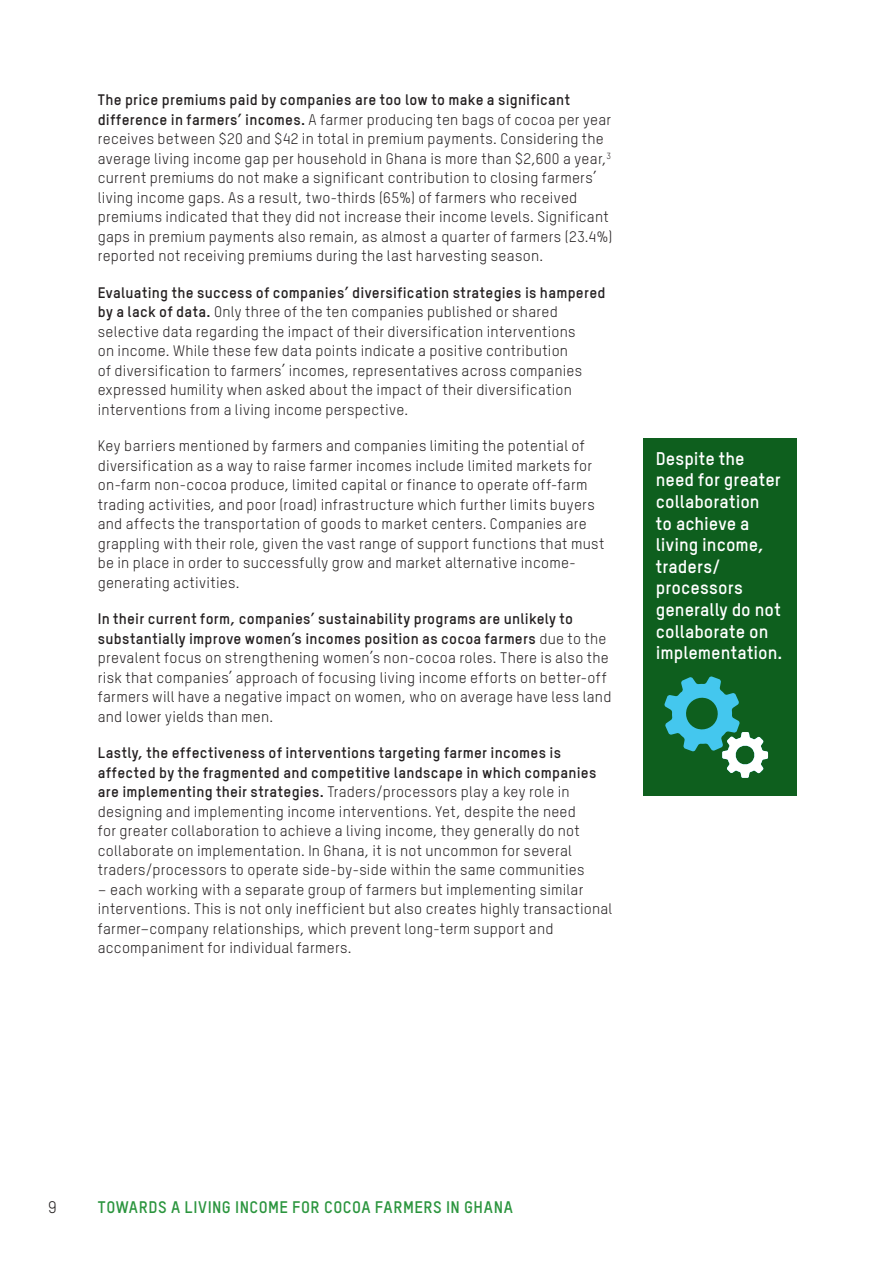
<style>
.page{position:relative;width:893px;height:1263px;background:#fff}
.page>*{position:absolute;margin:0;border:0;box-sizing:border-box;transform-origin:0 0}
.Body_copy{font:700 18px/21.6px "Oxfam TSTARPRO";color:#fff}
.t1{font:700 16.5px "Oxfam TSTARPRO";letter-spacing:.03em;color:#2b953e}
.t2{font:16.5px "Oxfam TSTARPRO";color:#231f20}
.Body_copy-2{font:15px/19.5px "Oxfam TSTARPRO";letter-spacing:.015em;color:#231f20}
.s1{font-weight:700}
</style>
<div class="page">
<div style="left:643px;top:438px;width:153px;height:357px;background:#0e5f1e"></div>
<svg style="left:664px;top:676px;width:104px;height:102px"></svg>
<p class="Body_copy-2" style="left:98px;top:90px;width:516px"><span class="s1">The price premiums paid by companies are too low to make a significant difference in farmers’ incomes.</span> A farmer producing ten bags of cocoa per year receives between $20 and $42 in total in premium payments. Considering the average living income gap per household in Ghana is more than $2,600 a year,<sup>3 </sup>current premiums do not make a significant contribution to closing farmers’ living income gaps. As a result, two-thirds (65%) of farmers who received premiums indicated that they did not increase their income levels. Significant gaps in premium payments also remain, as almost a quarter of farmers (23.4%) reported not receiving premiums during the last harvesting season.</p>
<p class="Body_copy-2" style="left:98px;top:282px;width:509px"><span class="s1">Evaluating the success of companies’ diversification strategies is hampered by a lack of data.</span> Only three of the ten companies published or shared selective data regarding the impact of their diversification interventions<br>on income. While these few data points indicate a positive contribution<br>of diversification to farmers’ incomes, representatives across companies expressed humility when asked about the impact of their diversification interventions from a living income perspective.</p>
<p class="Body_copy-2" style="left:98px;top:436px;width:508px">Key barriers mentioned by farmers and companies limiting the potential of diversification as a way to raise farmer incomes include limited markets for on-farm non-cocoa produce, limited capital or finance to operate off-farm trading activities, and poor (road) infrastructure which further limits buyers and affects the transportation of goods to market centers. Companies are grappling with their role, given the vast range of support functions that must be in place in order to successfully grow and market alternative income&shy;generating activities.</p>
<p class="Body_copy-2" style="left:98px;top:609px;width:515px"><span class="s1">In their current form, companies’ sustainability programs are unlikely to substantially improve women’s incomes position as cocoa farmers</span> due to the prevalent focus on strengthening women’s non-cocoa roles. There is also the risk that companies’ approach of focusing living income efforts on better-off farmers will have a negative impact on women, who on average have less land and lower yields than men.</p>
<p class="Body_copy-2" style="left:98px;top:743px;width:500px"><span class="s1">Lastly, the effectiveness of interventions targeting farmer incomes is affected by the fragmented and competitive landscape in which companies are implementing their strategies.</span> Traders/processors play a key role in designing and implementing income interventions. Yet, despite the need for greater collaboration to achieve a living income, they generally do not collaborate on implementation. In Ghana, it is not uncommon for several traders/processors to operate side-by-side within the same communities</p>
<p class="Body_copy-2" style="left:98px;top:879px;width:516px">– each working with a separate group of farmers but implementing similar interventions. This is not only inefficient but also creates highly transactional farmer–company relationships, which prevent long-term support and accompaniment for individual farmers.</p>
<p class="Body_copy" style="left:656px;top:447px;width:128px">Despite the need for greater collaboration<br>to achieve a living income, traders/ processors generally do not collaborate on implementation.</p>
<p class="t2" style="left:48px;top:1197px;width:10px">9</p>
<p class="t1" style="left:98px;top:1196px;width:417px">TOWARDS A LIVING INCOME FOR COCOA FARMERS IN GHANA</p>
</div>
